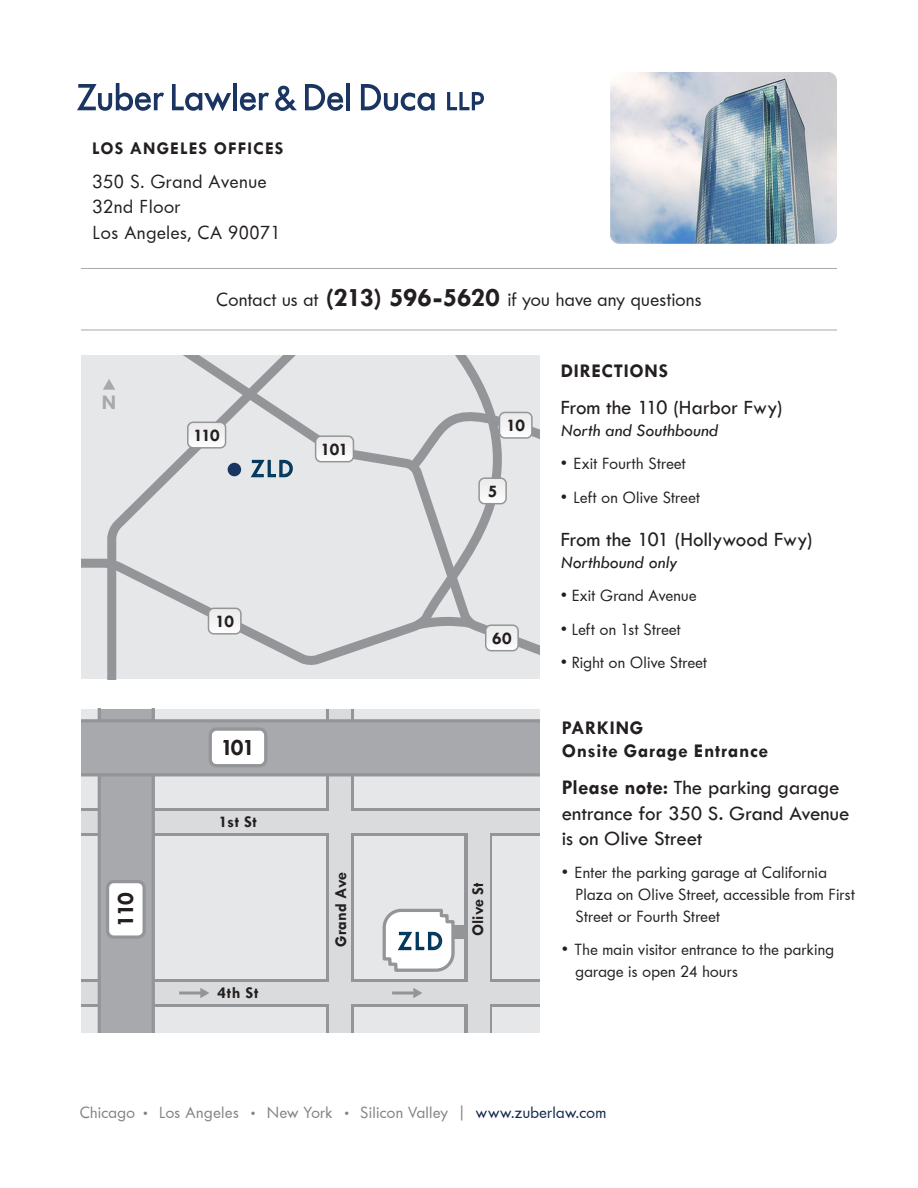
<style>
.page{position:relative;width:918px;height:1188px;background:#fff}
.page>*{position:absolute;margin:0;border:0;box-sizing:border-box;transform-origin:0 0}
.t1{font:500 27px "Tw Cen MT Semi";color:#02385b}
.t2{font:500 25.5px "Tw Cen MT Semi";color:#02385b}
.t3{font:700 24px "Tw Cen";letter-spacing:-.08em;color:#231f20}
.t4{font:21px/25.2px "Tw Cen";letter-spacing:-.005em;color:#231f20}
.t5{font:500 21px "Tw Cen MT Semi";letter-spacing:-.01em;color:#231f20}
.t6{font:500 21px/25.2px "Tw Cen MT Semi";letter-spacing:.01em;color:#231f20}
.t7{font:700 21px "Tw Cen";color:#a7a9ac}
.t8{font:700 19.5px/23.4px "Tw Cen";letter-spacing:.04em;color:#231f20}
.t9{font:500 18px/21.6px "Tw Cen MT Semi";letter-spacing:-.005em;color:#231f20}
.t10{font:italic 18px "Tw Cen";letter-spacing:.005em;color:#231f20}
.t11{font:700 18px "Tw Cen";letter-spacing:.05em;color:#231f20}
.t12{font:500 17.85px "Tw Cen MT Semi";letter-spacing:-.005em;color:#808285}
.t13{font:700 16.5px "Tw Cen";letter-spacing:.01em;color:#231f20}
.s1{font-family:"Tw Cen";font-weight:700;font-size:27px}
.s2{font-weight:700}
.s3{font-size:13.5px}
.s4{color:#12284c}
</style>
<div class="page">
<svg style="left:81px;top:355px;width:459px;height:318px;background:#dcdddf"></svg>
<svg style="left:165px;top:355px;width:375px;height:309px;background:#dfe0e1"></svg>
<svg style="left:411px;top:614px;width:65px;height:21px"></svg>
<svg style="left:188px;top:422px;width:38px;height:26px"></svg>
<div style="left:187px;top:422px;width:39px;height:27px;border:2px solid #939598;border-radius:5px"></div>
<svg style="left:208px;top:608px;width:33px;height:26px"></svg>
<div style="left:208px;top:608px;width:34px;height:27px;border:2px solid #939598;border-radius:5px"></div>
<svg style="left:486px;top:625px;width:32px;height:26px"></svg>
<div style="left:485px;top:624px;width:34px;height:27px;border:2px solid #939598;border-radius:5px"></div>
<svg style="left:316px;top:436px;width:37px;height:26px"></svg>
<div style="left:315px;top:435px;width:39px;height:27px;border:2px solid #939598;border-radius:5px"></div>
<svg style="left:402px;top:397px;width:138px;height:107px;background:#d9dbdc"></svg>
<div style="left:478px;top:477px;width:29px;height:27px;border:2px solid #939598;border-radius:5px"></div>
<svg style="left:103px;top:379px;width:12px;height:11px"></svg>
<svg style="left:249px;top:459px;width:45px;height:19px"></svg>
<div style="left:228px;top:463px;width:13px;height:13px;background:#1a3561;border-radius:50%"></div>
<svg style="left:81px;top:709px;width:459px;height:324px;background:#cfd0d2"></svg>
<svg style="left:77px;top:83px;width:87px;height:28px"></svg>
<svg style="left:172px;top:84px;width:59px;height:27px"></svg>
<hr style="left:233px;top:83px;width:4px;height:27px;background:#1a3561">
<svg style="left:240px;top:93px;width:29px;height:18px"></svg>
<svg style="left:275px;top:86px;width:22px;height:25px"></svg>
<svg style="left:305px;top:84px;width:38px;height:27px"></svg>
<hr style="left:346px;top:83px;width:4px;height:27px;background:#1a3561">
<svg style="left:361px;top:84px;width:74px;height:27px"></svg>
<svg style="left:447px;top:92px;width:37px;height:18px"></svg>
<img style="left:610px;top:72px;width:227px;height:172px">
<hr style="left:81px;top:330px;width:756px;height:1px;background:#a7a9ac">
<hr style="left:81px;top:268px;width:756px;height:1px;background:#a7a9ac">
<p class="t11" style="left:92px;top:137px;width:193px">LOS ANGELES OFFICES</p>
<p class="t6" style="left:92px;top:168px;width:190px">350 S. Grand Avenue<br>32nd Floor<br>Los Angeles, CA 90071</p>
<p class="t7" style="left:102px;top:390px;width:16px">N</p>
<h3 class="t3" style="left:111px;top:927px;width:36px;rotate:-90deg">110</h3>
<p class="t5" style="left:216px;top:286px;width:487px">Contact us at <span class="s1">(213) 596-5620</span> if you have any questions</p>
<p class="t11" style="left:194px;top:424px;width:28px">110</p>
<h2 class="t2" style="left:251px;top:453px;width:44px">ZLD</h2>
<p class="t11" style="left:321px;top:438px;width:29px">101</p>
<p class="t11" style="left:215px;top:610px;width:20px">10</p>
<h3 class="t3" style="left:221px;top:733px;width:36px">101</h3>
<p class="t13" style="left:219px;top:812px;width:39px">1st St</p>
<p class="t13" style="left:217px;top:983px;width:42px">4th St</p>
<p class="t13" style="left:331px;top:947px;width:76px;rotate:-90deg">Grand Ave</p>
<p class="t11" style="left:506px;top:414px;width:20px">10</p>
<p class="t11" style="left:488px;top:480px;width:11px">5</p>
<p class="t11" style="left:492px;top:627px;width:21px">60</p>
<h1 class="t1" style="left:398px;top:924px;width:46px">ZLD</h1>
<p class="t13" style="left:468px;top:936px;width:55px;rotate:-90deg">Olive St</p>
<p class="t8" style="left:561px;top:358px;width:109px">DIRECTIONS</p>
<p class="t4" style="left:561px;top:395px;width:223px">From the 110 (Harbor Fwy)</p>
<p class="t10" style="left:561px;top:419px;width:159px">North and Southbound</p>
<p class="t9" style="left:561px;top:452px;width:127px">• Exit Fourth Street</p>
<p class="t9" style="left:561px;top:486px;width:141px">• Left on Olive Street</p>
<p class="t4" style="left:561px;top:527px;width:253px">From the 101 (Hollywood Fwy)</p>
<p class="t10" style="left:561px;top:551px;width:118px">Northbound only</p>
<p class="t9" style="left:561px;top:584px;width:137px">• Exit Grand Avenue</p>
<p class="t9" style="left:561px;top:618px;width:122px">• Left on 1st Street</p>
<p class="t9" style="left:561px;top:651px;width:148px">• Right on Olive Street</p>
<p class="t8" style="left:562px;top:715px;width:208px">PARKING<br>Onsite Garage Entrance</p>
<p class="t4" style="left:562px;top:775px;width:289px"><span class="s2">Please note:</span> The parking garage entrance for 350 S. Grand Avenue is on Olive Street</p>
<p class="t9" style="left:575px;top:861px;width:281px;text-indent:-14px">• Enter the parking garage at California<br>Plaza on Olive Street, accessible from First<br>Street or Fourth Street</p>
<p class="t9" style="left:575px;top:938px;width:261px;text-indent:-14px">• The main visitor entrance to the parking garage is open 24 hours</p>
<p class="t12" style="left:79px;top:1102px;width:528px">Chicago <span class="s3">•</span> Los Angeles <span class="s3">•</span> New York <span class="s3">•</span> Silicon Valley | <span class="s4">www.zuberlaw.com</span></p>
</div>
